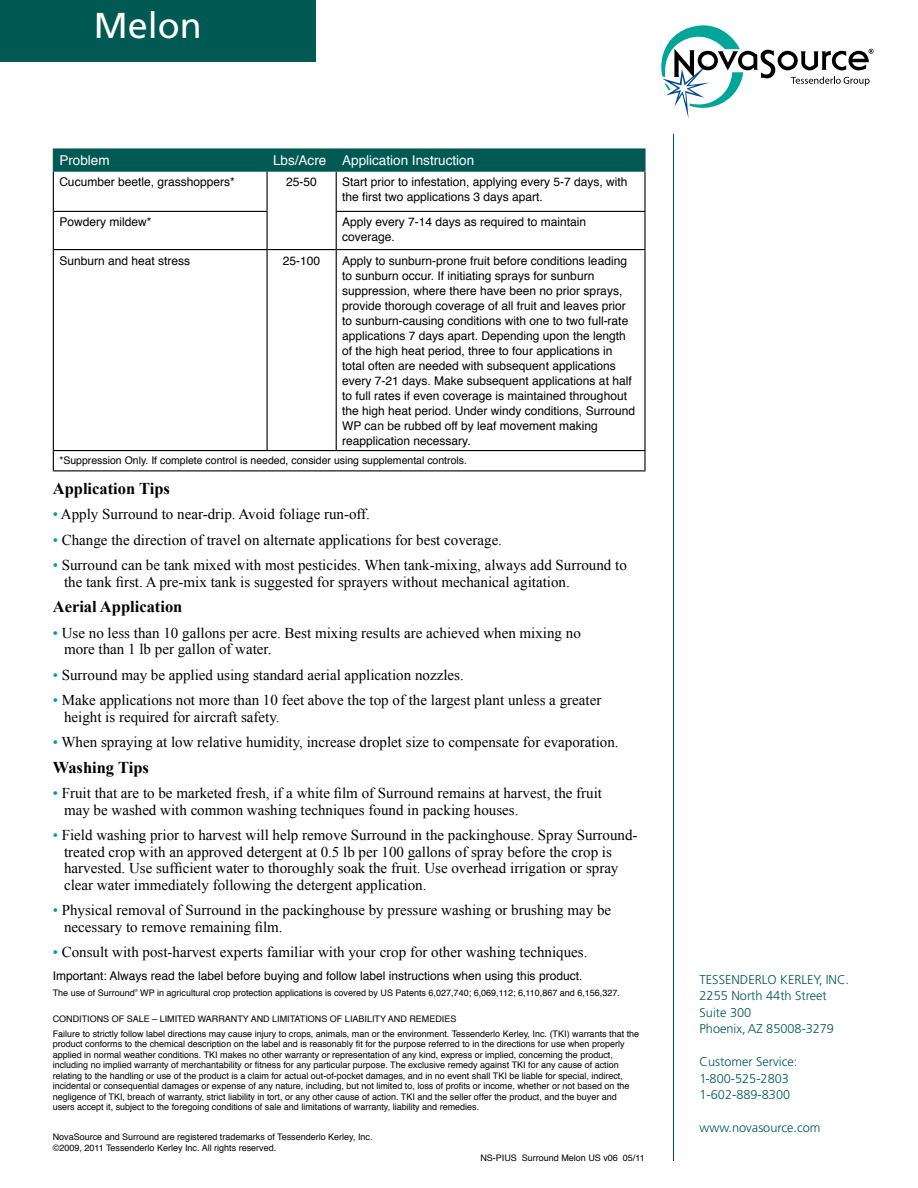
<style>
.page{position:relative;width:918px;height:1188px;background:#fff}
.page>*{position:absolute;margin:0;border:0;box-sizing:border-box;transform-origin:0 0}
.t1{font:36px "Frutiger";color:#fff}
.t2{font:700 16.5px "Times New Roman";color:#000}
.t3{font:15px/16.5px "Times New Roman";color:#000}
.t4{font:13.5px "Helvetica";color:#fff}
.t5{font:300 12.75px/16.5px "Frutiger";color:#005953}
.t6{font:12px/15px "Helvetica";color:#000}
.t7{font:10.5px "Helvetica";color:#000}
.t8{font:9px/10.5px "Helvetica";color:#000}
.s1{color:#00a18e}
</style>
<div class="page">
<hr style="left:673px;top:134px;width:1px;height:1027px;background:#004b8d">
<svg style="left:661px;top:25px;width:213px;height:93px"></svg>
<div style="left:0;top:0;width:316px;height:62px;background:#005953"></div>
<hr style="left:53px;top:148px;width:214px;height:2px;background:#005953">
<hr style="left:267px;top:148px;width:69px;height:2px;background:#005953">
<hr style="left:336px;top:148px;width:310px;height:2px;background:#005953">
<div style="left:53px;top:149px;width:591px;height:22px;background:#005953"></div>
<hr style="left:644px;top:150px;width:2px;height:21px;background:#005953">
<hr style="left:53px;top:171px;width:214px;height:1px;background:#005953">
<hr style="left:267px;top:171px;width:69px;height:1px;background:#005953">
<hr style="left:336px;top:171px;width:310px;height:1px;background:#005953">
<hr style="left:53px;top:172px;width:1px;height:39px;background:#000">
<hr style="left:267px;top:172px;width:1px;height:39px;background:#000">
<hr style="left:336px;top:172px;width:1px;height:39px;background:#000">
<hr style="left:644px;top:172px;width:2px;height:39px;background:#000">
<hr style="left:53px;top:211px;width:215px;height:1px;background:#000">
<hr style="left:53px;top:212px;width:1px;height:37px;background:#000">
<hr style="left:267px;top:212px;width:1px;height:37px;background:#000">
<hr style="left:336px;top:211px;width:310px;height:1px;background:#000">
<hr style="left:336px;top:212px;width:1px;height:37px;background:#000">
<hr style="left:644px;top:212px;width:2px;height:37px;background:#000">
<hr style="left:53px;top:249px;width:214px;height:1px;background:#000">
<hr style="left:53px;top:250px;width:1px;height:200px;background:#000">
<hr style="left:267px;top:249px;width:69px;height:1px;background:#000">
<hr style="left:267px;top:250px;width:1px;height:200px;background:#000">
<hr style="left:336px;top:249px;width:310px;height:1px;background:#000">
<hr style="left:336px;top:250px;width:1px;height:200px;background:#000">
<hr style="left:644px;top:250px;width:2px;height:200px;background:#000">
<hr style="left:53px;top:450px;width:214px;height:1px;background:#000">
<svg style="left:53px;top:451px;width:1px;height:19px"></svg>
<hr style="left:267px;top:450px;width:69px;height:1px;background:#000">
<hr style="left:336px;top:450px;width:310px;height:1px;background:#000">
<svg style="left:644px;top:451px;width:2px;height:19px"></svg>
<hr style="left:53px;top:470px;width:214px;height:1px;background:#000">
<hr style="left:267px;top:470px;width:69px;height:1px;background:#000">
<hr style="left:336px;top:470px;width:310px;height:1px;background:#000">
<h1 class="t1" style="left:94px;top:4px;width:110px">Melon</h1>
<h3 class="t4" style="left:59px;top:150px;width:52px">Problem</h3>
<h3 class="t4" style="left:273px;top:150px;width:203px">Lbs/Acre Application Instruction</h3>
<h3 class="t6" style="left:59px;top:175px;width:177px">Cucumber beetle, grasshoppers*</h3>
<h3 class="t6" style="left:286px;top:175px;width:32px">25-50</h3>
<h3 class="t6" style="left:342px;top:175px;width:287px">Start prior to infestation, applying every 5-7 days, with the first two applications 3 days apart.</h3>
<h3 class="t6" style="left:59px;top:215px;width:94px">Powdery mildew*</h3>
<h3 class="t6" style="left:342px;top:215px;width:246px">Apply every 7-14 days as required to maintain coverage.</h3>
<h3 class="t6" style="left:59px;top:253px;width:132px">Sunburn and heat stress</h3>
<h3 class="t6" style="left:283px;top:253px;width:39px">25-100</h3>
<p class="t6" style="left:342px;top:253px;width:294px">Apply to sunburn-prone fruit before conditions leading to sunburn occur. If initiating sprays for sunburn suppression, where there have been no prior sprays, provide thorough coverage of all fruit and leaves prior to sunburn-causing conditions with one to two full-rate applications 7 days apart. Depending upon the length of the high heat period, three to four applications in total often are needed with subsequent applications every 7-21 days. Make subsequent applications at half to full rates if even coverage is maintained throughout the high heat period. Under windy conditions, Surround WP can be rubbed off by leaf movement making reapplication necessary.</p>
<p class="t7" style="left:59px;top:453px;width:409px">*Suppression Only. If complete control is needed, consider using supplemental controls.</p>
<h2 class="t2" style="left:53px;top:477px;width:119px">Application Tips</h2>
<h3 class="t3" style="left:53px;top:506px;width:319px"><span class="s1">•</span> Apply Surround to near-drip. Avoid foliage run-off.</h3>
<h3 class="t3" style="left:53px;top:531px;width:451px"><span class="s1">•</span> Change the direction of travel on alternate applications for best coverage.</h3>
<h3 class="t3" style="left:64px;top:557px;width:564px;text-indent:-11px"><span class="s1">•</span> Surround can be tank mixed with most pesticides. When tank-mixing, always add Surround to the tank first. A pre-mix tank is suggested for sprayers without mechanical agitation.</h3>
<h2 class="t2" style="left:53px;top:596px;width:131px">Aerial Application</h2>
<h3 class="t3" style="left:64px;top:624px;width:518px;text-indent:-11px"><span class="s1">•</span> Use no less than 10 gallons per acre. Best mixing results are achieved when mixing no more than 1 lb per gallon of water.</h3>
<h3 class="t3" style="left:53px;top:666px;width:413px"><span class="s1">•</span> Surround may be applied using standard aerial application nozzles.</h3>
<h3 class="t3" style="left:64px;top:692px;width:539px;text-indent:-11px"><span class="s1">•</span> Make applications not more than 10 feet above the top of the largest plant unless a greater height is required for aircraft safety.</h3>
<h3 class="t3" style="left:53px;top:734px;width:567px"><span class="s1">•</span> When spraying at low relative humidity, increase droplet size to compensate for evaporation.</h3>
<h2 class="t2" style="left:53px;top:756px;width:98px">Washing Tips</h2>
<h3 class="t3" style="left:64px;top:785px;width:540px;text-indent:-11px"><span class="s1">•</span> Fruit that are to be marketed fresh, if a white film of Surround remains at harvest, the fruit may be washed with common washing techniques found in packing houses.</h3>
<p class="t3" style="left:64px;top:827px;width:575px;text-indent:-11px"><span class="s1">•</span> Field washing prior to harvest will help remove Surround in the packinghouse. Spray Surround&shy;treated crop with an approved detergent at 0.5 lb per 100 gallons of spray before the crop is harvested. Use sufficient water to thoroughly soak the fruit. Use overhead irrigation or spray clear water immediately following the detergent application.</p>
<h3 class="t3" style="left:64px;top:902px;width:549px;text-indent:-11px"><span class="s1">•</span> Physical removal of Surround in the packinghouse by pressure washing or brushing may be necessary to remove remaining film.</h3>
<h3 class="t3" style="left:53px;top:944px;width:536px"><span class="s1">•</span> Consult with post-harvest experts familiar with your crop for other washing techniques.</h3>
<h3 class="t6" style="left:53px;top:969px;width:531px">Important: Always read the label before buying and follow label instructions when using this product.</h3>
<p class="t8" style="left:53px;top:988px;width:569px">The use of Surround<sup>®</sup> WP in agricultural crop protection applications is covered by US Patents 6,027,740; 6,069,112; 6,110,867 and 6,156,327.</p>
<p class="t8" style="left:53px;top:1012px;width:588px;line-height:15px">CONDITIONS OF SALE – LIMITED WARRANTY AND LIMITATIONS OF LIABILITY AND REMEDIES<br>Failure to strictly follow label directions may cause injury to crops, animals, man or the environment. Tessenderlo Kerley, Inc. (TKI) warrants that the</p>
<p class="t8" style="left:53px;top:1039px;width:578px">product conforms to the chemical description on the label and is reasonably fit for the purpose referred to in the directions for use when properly applied in normal weather conditions. TKI makes no other warranty or representation of any kind, express or implied, concerning the product, including no implied warranty of merchantability or fitness for any particular purpose. The exclusive remedy against TKI for any cause of action relating to the handling or use of the product is a claim for actual out-of-pocket damages, and in no event shall TKI be liable for special, indirect, incidental or consequential damages or expense of any nature, including, but not limited to, loss of profits or income, whether or not based on the negligence of TKI, breach of warranty, strict liability in tort, or any other cause of action. TKI and the seller offer the product, and the buyer and users accept it, subject to the foregoing conditions of sale and limitations of warranty, liability and remedies.</p>
<p class="t8" style="left:53px;top:1132px;width:321px">NovaSource and Surround are registered trademarks of Tessenderlo Kerley, Inc. ©2009, 2011 Tessenderlo Kerley Inc. All rights reserved.</p>
<p class="t8" style="left:480px;top:1153px;width:166px">NS-PIUS Surround Melon US v06 05/11</p>
<h3 class="t5" style="left:700px;top:971px;width:151px">Tessenderlo Kerley, Inc.<br>2255 North 44th Street<br>Suite 300<br>Phoenix, AZ 85008-3279</h3>
<h3 class="t5" style="left:700px;top:1053px;width:99px">C ustomer Service:<br>1-800-525-2803<br>1-602-889-8300</h3>
<h3 class="t5" style="left:700px;top:1119px;width:122px">www.novasource.com</h3>
</div>
